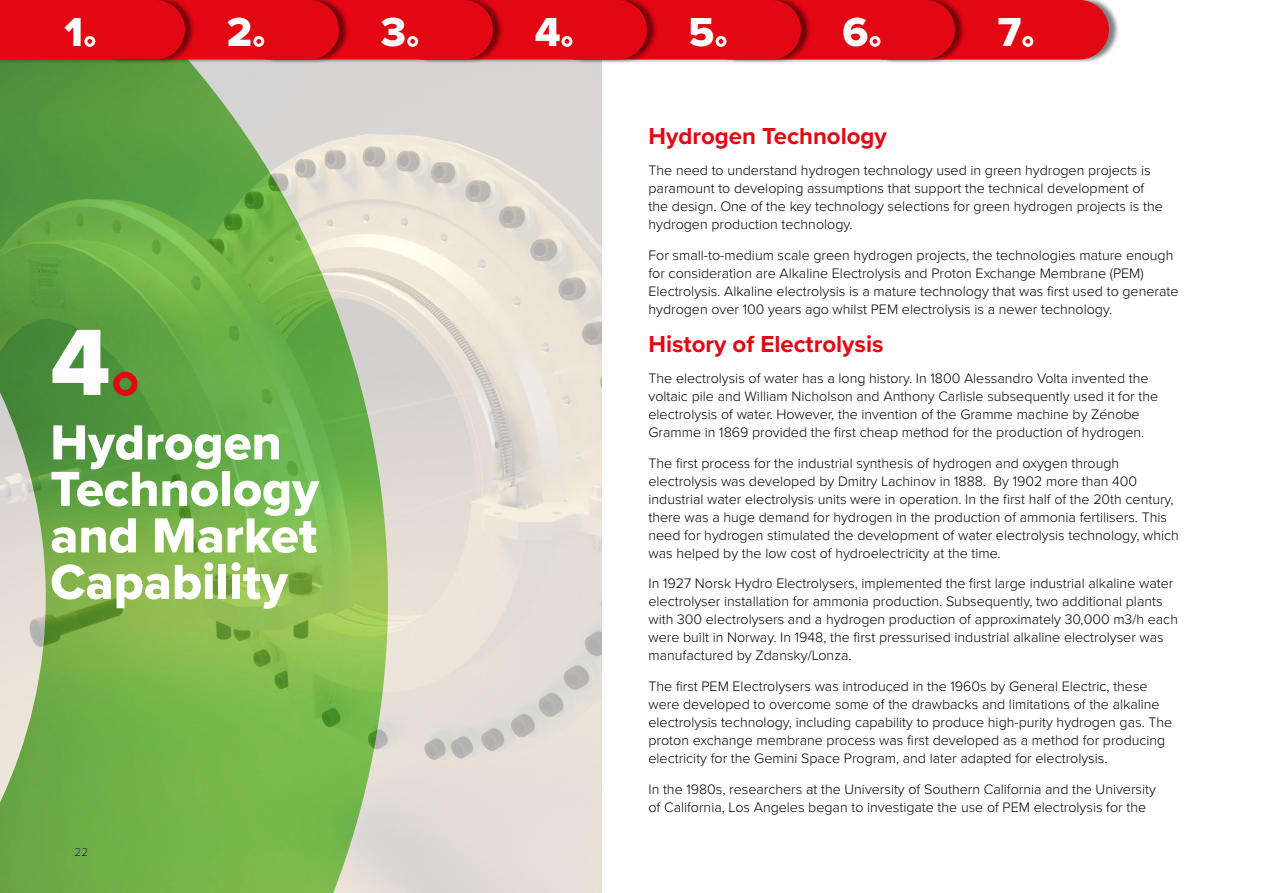
<style>
.page{position:relative;width:1263px;height:893px;background:#fff}
.page>*{position:absolute;margin:0;border:0;box-sizing:border-box;transform-origin:0 0}
.HyB_section_title_number{font:97.5px "Proxima Nova Extrabld";color:#fff}
.HyB_section_title_number-2{font:51px/46.5px "Proxima Nova Extrabld";color:#fff}
.t1{font:42px "Proxima Nova Extrabld";color:#fff}
.HyB_main_heading{font:700 24px "Proxima Nova";color:#e30613}
.HyB_body_text{font:300 14.25px/18px "Proxima Nova";color:#000}
.t2{font:300 12px "Proxima Nova";color:#000}
.s1{color:#e30613}
</style>
<div class="page">
<img style="left:0;top:64px;width:601px;height:829px">
<div style="left:883px;top:0;width:237px;height:64px;background:#000;opacity:.5"></div>
<div style="left:729px;top:0;width:237px;height:64px;background:#000;opacity:.5"></div>
<div style="left:575px;top:0;width:237px;height:64px;background:#000;opacity:.5"></div>
<div style="left:421px;top:0;width:237px;height:64px;background:#000;opacity:.5"></div>
<div style="left:267px;top:0;width:237px;height:64px;background:#000;opacity:.5"></div>
<div style="left:113px;top:0;width:237px;height:64px;background:#000;opacity:.5"></div>
<div style="left:0;top:0;width:196px;height:64px;background:#000;opacity:.5"></div>
<svg style="left:0;top:0;width:1109px;height:60px;background:#de0714"></svg>
<h3 class="t1" style="left:65px;top:0;width:32px">1.</h3>
<h3 class="t1" style="left:227px;top:0;width:39px">2.</h3>
<h3 class="t1" style="left:381px;top:0;width:39px">3.</h3>
<h3 class="t1" style="left:535px;top:0;width:40px">4.</h3>
<h3 class="t1" style="left:689px;top:0;width:40px">5.</h3>
<h3 class="t1" style="left:843px;top:0;width:40px">6.</h3>
<h3 class="t1" style="left:998px;top:0;width:37px">7.</h3>
<p class="HyB_section_title_number" style="left:50px;top:290px;width:90px">4<span class="s1">.</span></p>
<p class="HyB_section_title_number-2" style="left:50px;top:418px;width:270px">Hydrogen<br>Technology and Market<br>Capability</p>
<p class="t2" style="left:74px;top:843px;width:15px">22</p>
<h2 class="HyB_main_heading" style="left:648px;top:118px;width:240px">Hydrogen Technology</h2>
<p class="HyB_body_text" style="left:648px;top:161px;width:516px">The need to understand hydrogen technology used in green hydrogen projects is paramount to developing assumptions that support the technical development of the design. One of the key technology selections for green hydrogen projects is the hydrogen production technology.</p>
<p class="HyB_body_text" style="left:648px;top:245px;width:531px">For small-to-medium scale green hydrogen projects, the technologies mature enough for consideration are Alkaline Electrolysis and Proton Exchange Membrane (PEM)<br>Electrolysis. Alkaline electrolysis is a mature technology that was first used to generate hydrogen over 100 years ago whilst PEM electrolysis is a newer technology.</p>
<h2 class="HyB_main_heading" style="left:648px;top:326px;width:237px">History of Electrolysis</h2>
<p class="HyB_body_text" style="left:648px;top:368px;width:511px">The electrolysis of water has a long history. In 1800 Alessandro Volta invented the voltaic pile and William Nicholson and Anthony Carlisle subsequently used it for the electrolysis of water. However, the invention of the Gramme machine by Zénobe Gramme in 1869 provided the first cheap method for the production of hydrogen.</p>
<p class="HyB_body_text" style="left:648px;top:453px;width:532px">The first process for the industrial synthesis of hydrogen and oxygen through electrolysis was developed by Dmitry Lachinov in 1888. By 1902 more than 400 industrial water electrolysis units were in operation. In the first half of the 20th century, there was a huge demand for hydrogen in the production of ammonia fertilisers. This need for hydrogen stimulated the development of water electrolysis technology, which was helped by the low cost of hydroelectricity at the time.</p>
<p class="HyB_body_text" style="left:648px;top:574px;width:531px">In 1927 Norsk Hydro Electrolysers, implemented the first large industrial alkaline water electrolyser installation for ammonia production. Subsequently, two additional plants with 300 electrolysers and a hydrogen production of approximately 30,000 m3/h each were built in Norway. In 1948, the first pressurised industrial alkaline electrolyser was manufactured by Zdansky/Lonza.</p>
<p class="HyB_body_text" style="left:648px;top:677px;width:525px">The first PEM Electrolysers was introduced in the 1960s by General Electric, these were developed to overcome some of the drawbacks and limitations of the alkaline electrolysis technology, including capability to produce high-purity hydrogen gas. The proton exchange membrane process was first developed as a method for producing electricity for the Gemini Space Program, and later adapted for electrolysis.</p>
<p class="HyB_body_text" style="left:648px;top:779px;width:509px">In the 1980s, researchers at the University of Southern California and the University of California, Los Angeles began to investigate the use of PEM electrolysis for the</p>
</div>
